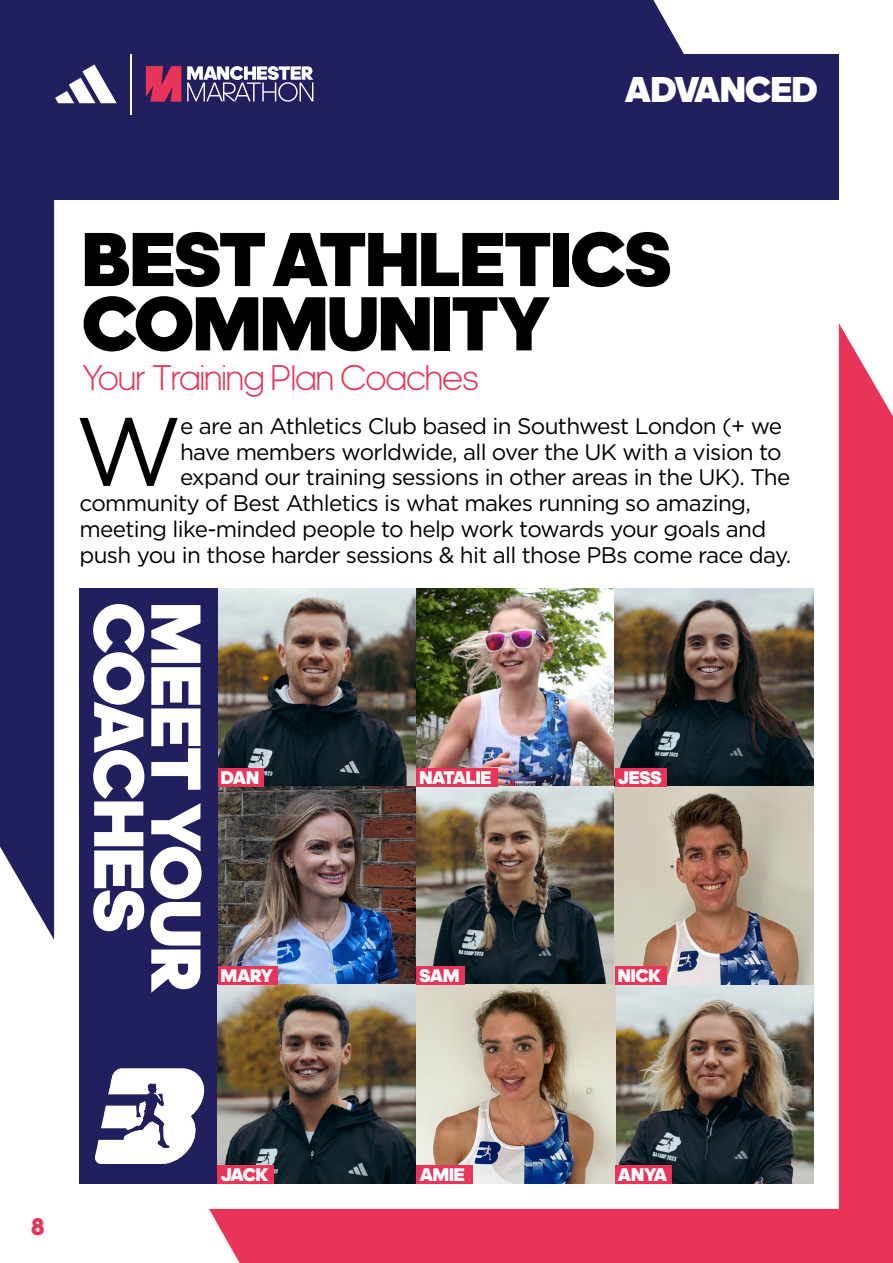
<style>
.page{position:relative;width:893px;height:1263px;background:#fff}
.page>*{position:absolute;margin:0;border:0;box-sizing:border-box;transform-origin:0 0}
.t1{font:96.45px "Gotham";color:#000}
.t2{font:900 77.55px/64.3px "adineue PRO";letter-spacing:-.01em;color:#000}
.t3{font:900 71.85px "adineue PRO";letter-spacing:-.01em;color:#fff}
.t4{font:900 36.45px "adineue PRO";letter-spacing:-.01em;color:#fff}
.t5{font:300 36.3px "adineue PRO";letter-spacing:-.01em;color:#e83458}
.t6{font:900 24.45px "adineue PRO";color:#e83458}
.t7{font:22.5px "Gotham";letter-spacing:-.03em;color:#000}
.t8{font:900 18.6px "adineue PRO Cyr";letter-spacing:-.01em;color:#fff}
</style>
<div class="page">
<div style="left:54px;top:54px;width:785px;height:146px;background:#211f5e"></div>
<svg style="left:55px;top:65px;width:62px;height:38px"></svg>
<hr style="left:131px;top:53px;width:1px;height:62px;background:#fff">
<svg style="left:146px;top:66px;width:35px;height:36px"></svg>
<svg style="left:187px;top:66px;width:126px;height:36px"></svg>
<div style="left:0;top:54px;width:54px;height:886px;background:#211f5e"></div>
<div style="left:0;top:0;width:684px;height:54px;background:#211f5e"></div>
<div style="left:209px;top:1209px;width:630px;height:54px;background:#e83458"></div>
<div style="left:839px;top:323px;width:54px;height:940px;background:#e83458"></div>
<div style="left:79px;top:588px;width:223px;height:595px;background:#211f5e"></div>
<img style="left:218px;top:588px;width:199px;height:595px">
<img style="left:218px;top:786px;width:198px;height:199px">
<img style="left:615px;top:985px;width:198px;height:198px">
<img style="left:416px;top:588px;width:199px;height:198px">
<img style="left:416px;top:786px;width:199px;height:199px">
<img style="left:218px;top:985px;width:198px;height:198px">
<img style="left:615px;top:588px;width:198px;height:198px">
<img style="left:615px;top:786px;width:198px;height:199px">
<img style="left:417px;top:985px;width:198px;height:198px">
<img style="left:79px;top:1042px;width:168px;height:142px">
<div style="left:218px;top:768px;width:46px;height:18px;background:#e83458"></div>
<div style="left:416px;top:768px;width:82px;height:18px;background:#e83458"></div>
<div style="left:218px;top:966px;width:60px;height:19px;background:#e83458"></div>
<div style="left:416px;top:966px;width:49px;height:19px;background:#e83458"></div>
<div style="left:615px;top:966px;width:51px;height:19px;background:#e83458"></div>
<div style="left:615px;top:768px;width:52px;height:18px;background:#e83458"></div>
<div style="left:615px;top:1164px;width:56px;height:19px;background:#e83458"></div>
<div style="left:218px;top:1164px;width:56px;height:19px;background:#e83458"></div>
<div style="left:417px;top:1164px;width:56px;height:19px;background:#e83458"></div>
<h3 class="t4" style="left:625px;top:68px;width:194px">ADVANCED</h3>
<h2 class="t2" style="left:82px;top:226px;width:591px">BEST ATHLETICS<br>COMMUNITY</h2>
<h3 class="t5" style="left:82px;top:357px;width:398px">Your Training Plan Coaches</h3>
<h1 class="t1" style="left:75px;top:390px;width:108px">W</h1>
<p class="t7" style="left:180px;top:411px;width:604px">e are an Athletics Club based in Southwest London (+ we</p>
<p class="t7" style="left:180px;top:437px;width:603px">have members worldwide, all over the UK with a vision to</p>
<p class="t7" style="left:180px;top:463px;width:612px">expand our training sessions in other areas in the UK). The</p>
<p class="t7" style="left:80px;top:489px;width:673px">community of Best Athletics is what makes running so amazing,</p>
<p class="t7" style="left:80px;top:515px;width:688px">meeting like-minded people to help work towards your goals and</p>
<p class="t7" style="left:80px;top:541px;width:713px">push you in those harder sessions &amp; hit all those PBs come race day.</p>
<h3 class="t3" style="left:162px;top:603px;width:332px;rotate:90deg">COACHES</h3>
<h3 class="t3" style="left:219px;top:603px;width:392px;rotate:90deg">MEET YOUR</h3>
<p class="t8" style="left:221px;top:766px;width:40px">DAN</p>
<p class="t8" style="left:419px;top:766px;width:74px">NATALIE</p>
<p class="t8" style="left:618px;top:766px;width:45px">JESS</p>
<p class="t8" style="left:221px;top:964px;width:53px">MARY</p>
<p class="t8" style="left:419px;top:964px;width:42px">SAM</p>
<p class="t8" style="left:618px;top:964px;width:45px">NICK</p>
<p class="t6" style="left:31px;top:1211px;width:16px">8</p>
<p class="t8" style="left:221px;top:1163px;width:49px">JACK</p>
<p class="t8" style="left:420px;top:1163px;width:46px">AMIE</p>
<p class="t8" style="left:618px;top:1163px;width:51px">ANYA</p>
</div>
